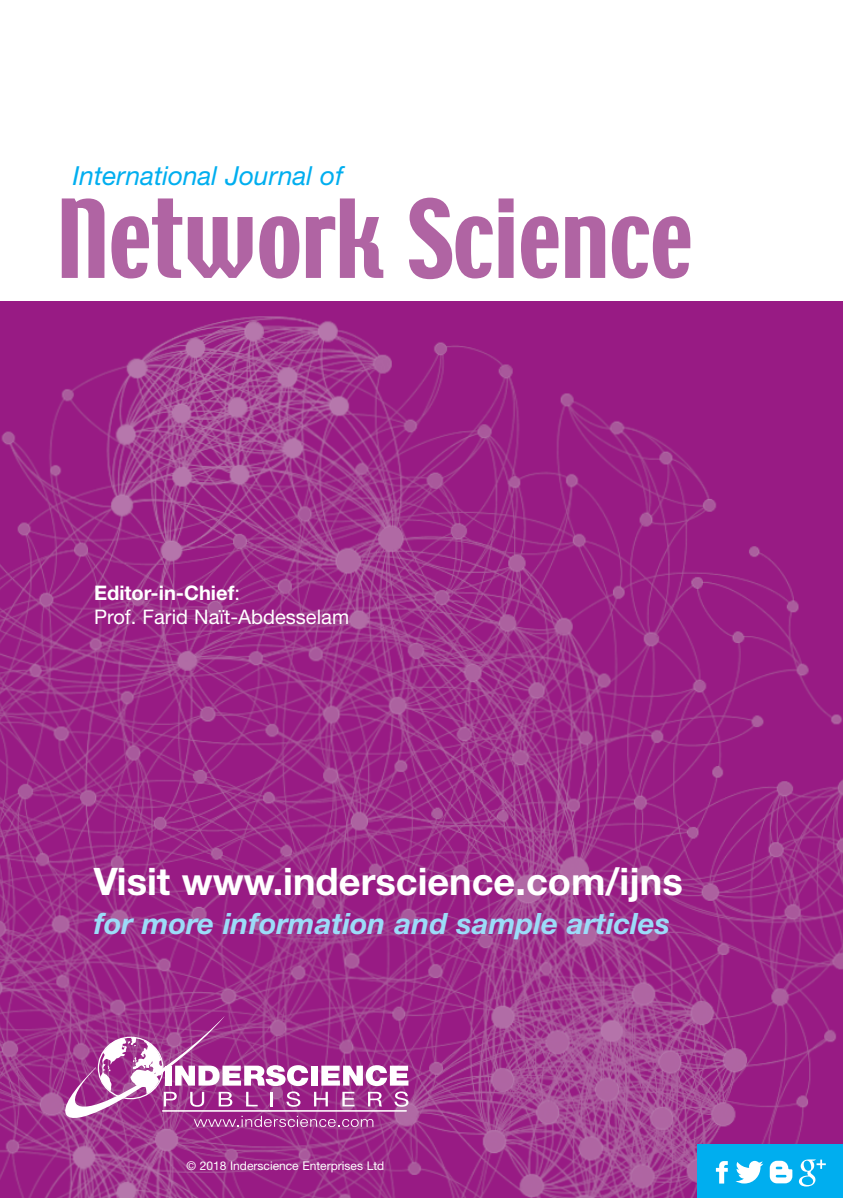
<style>
.page{position:relative;width:843px;height:1198px;background:#fff}
.page>*{position:absolute;margin:0;border:0;box-sizing:border-box;transform-origin:0 0}
.t1{font:96.4px "Techno";color:#b064a3}
.t2{font:700 38px "Helvetica Neue";color:#fff}
.t3{font:italic 700 29.4px "Helvetica Neue";color:#9cdcf8}
.t4{font:italic 26.2px "Helvetica Neue";color:#00aeef}
.t5{font:20px/24.4px "Helvetica Neue";color:#fff}
.t6{font:12px "Helvetica Neue";color:#fff}
.s1{font-weight:700}
</style>
<div class="page">
<img style="left:0;top:301px;width:842px;height:897px">
<svg style="left:65px;top:1016px;width:343px;height:111px"></svg>
<div style="left:697px;top:1144px;width:145px;height:54px;background:#00aeef"></div>
<svg style="left:715px;top:1161px;width:12px;height:22px"></svg>
<svg style="left:735px;top:1161px;width:28px;height:22px"></svg>
<svg style="left:769px;top:1161px;width:23px;height:22px"></svg>
<svg style="left:798px;top:1159px;width:27px;height:27px"></svg>
<h3 class="t4" style="left:73px;top:166px;width:272px">International Journal of</h3>
<h1 class="t1" style="left:56px;top:188px;width:638px">Network Science</h1>
<p class="t5" style="left:94px;top:583px;width:256px"><span class="s1">Editor-in-Chief</span>:<br>Prof. Farid Naït-Abdesselam</p>
<h2 class="t2" style="left:94px;top:868px;width:590px">Visit www.inderscience.com/ijns</h2>
<h3 class="t3" style="left:94px;top:913px;width:577px">for more information and sample articles</h3>
<p class="t6" style="left:186px;top:1162px;width:199px">© 2018 Inderscience Enterprises Ltd</p>
</div>
